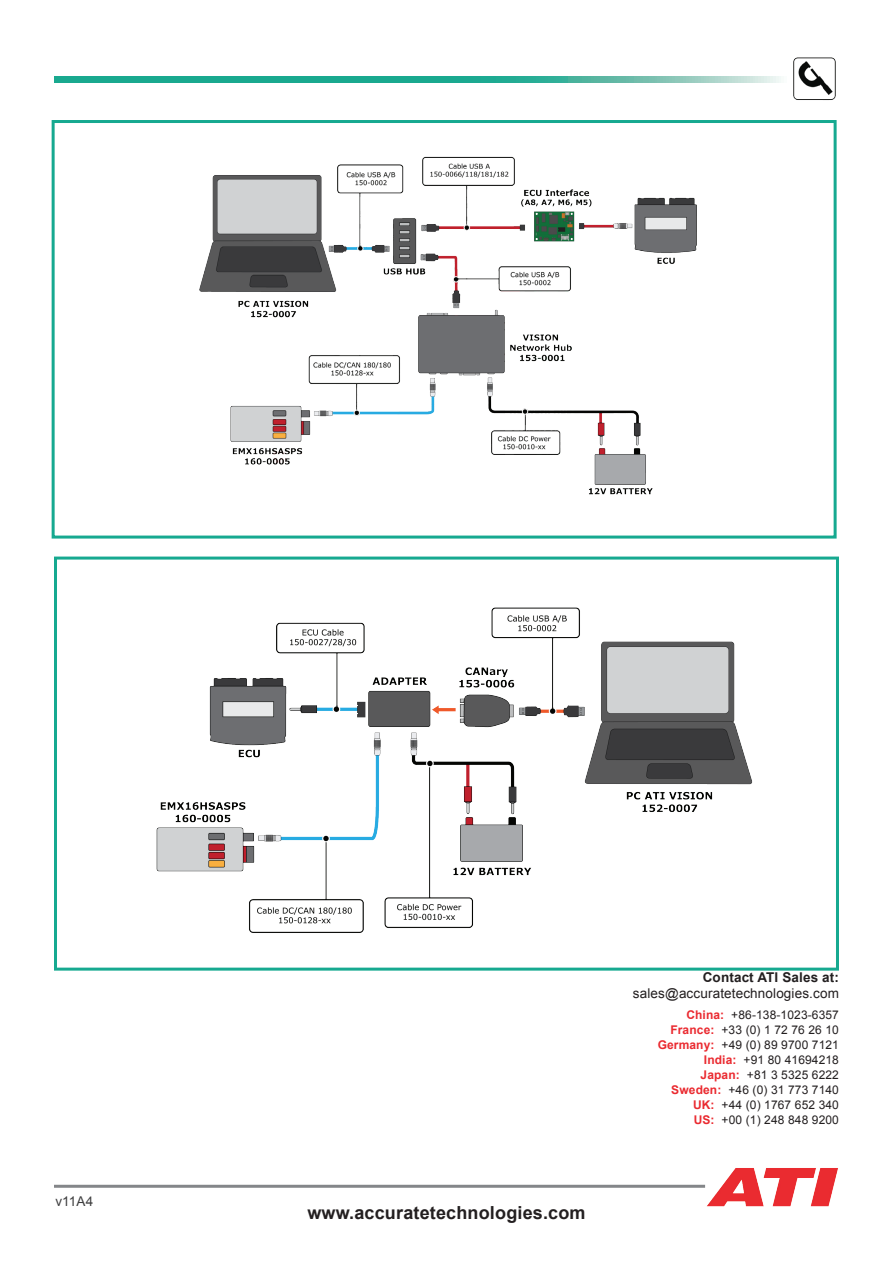
<style>
.page{position:relative;width:893px;height:1263px;background:#fff}
.page>*{position:absolute;margin:0;border:0;box-sizing:border-box;transform-origin:0 0}
.t1{font:700 18px "Arial";letter-spacing:.01em;color:#231f20}
.t2{font:13.5px "Arial";letter-spacing:.01em;color:#231f20}
.t3{font:700 13.5px "Arial";letter-spacing:.01em;color:#231f20}
.t4{font:13.5px "Arial";letter-spacing:.01em;color:#3e3e3f}
.t5{font:12px/15px "Arial";letter-spacing:.01em;color:#231f20;text-align:right}
.s1{font-weight:700;color:#ea2a30}
</style>
<div class="page">
<img style="left:705px;top:1168px;width:133px;height:39px">
<hr style="left:54px;top:1185px;width:651px;height:3px;background:#848689">
<svg style="left:54px;top:76px;width:727px;height:6px"></svg>
<img style="left:793px;top:57px;width:43px;height:43px">
<div style="left:52px;top:120px;width:785px;height:418px;border:3px solid #16a990"></div>
<div style="left:54px;top:556px;width:785px;height:415px;border:3px solid #16a990"></div>
<img style="left:156px;top:607px;width:597px;height:326px">
<img style="left:199px;top:156px;width:498px;height:339px">
<p class="t4" style="left:55px;top:1193px;width:39px">v11A4</p>
<h1 class="t1" style="left:307px;top:1201px;width:280px">www.accuratetechnologies.com</h1>
<p class="t3" style="left:703px;top:968px;width:138px">Contact ATI Sales at:</p>
<p class="t2" style="left:633px;top:985px;width:207px">sales@accuratetechnologies.com</p>
<p class="t5" style="left:658px;top:1008px;width:183px"><span class="s1">China:</span> +86-138-1023-6357<br><span class="s1">France:</span> +33 (0) 1 72 76 26 10<br><span class="s1">Germany:</span> +49 (0) 89 9700 7121<br><span class="s1">India:</span> +91 80 41694218<br><span class="s1">Japan:</span> +81 3 5325 6222<br><span class="s1">Sweden:</span> +46 (0) 31 773 7140<br><span class="s1">UK:</span> +44 (0) 1767 652 340<br><span class="s1">US:</span> +00 (1) 248 848 9200</p>
</div>
